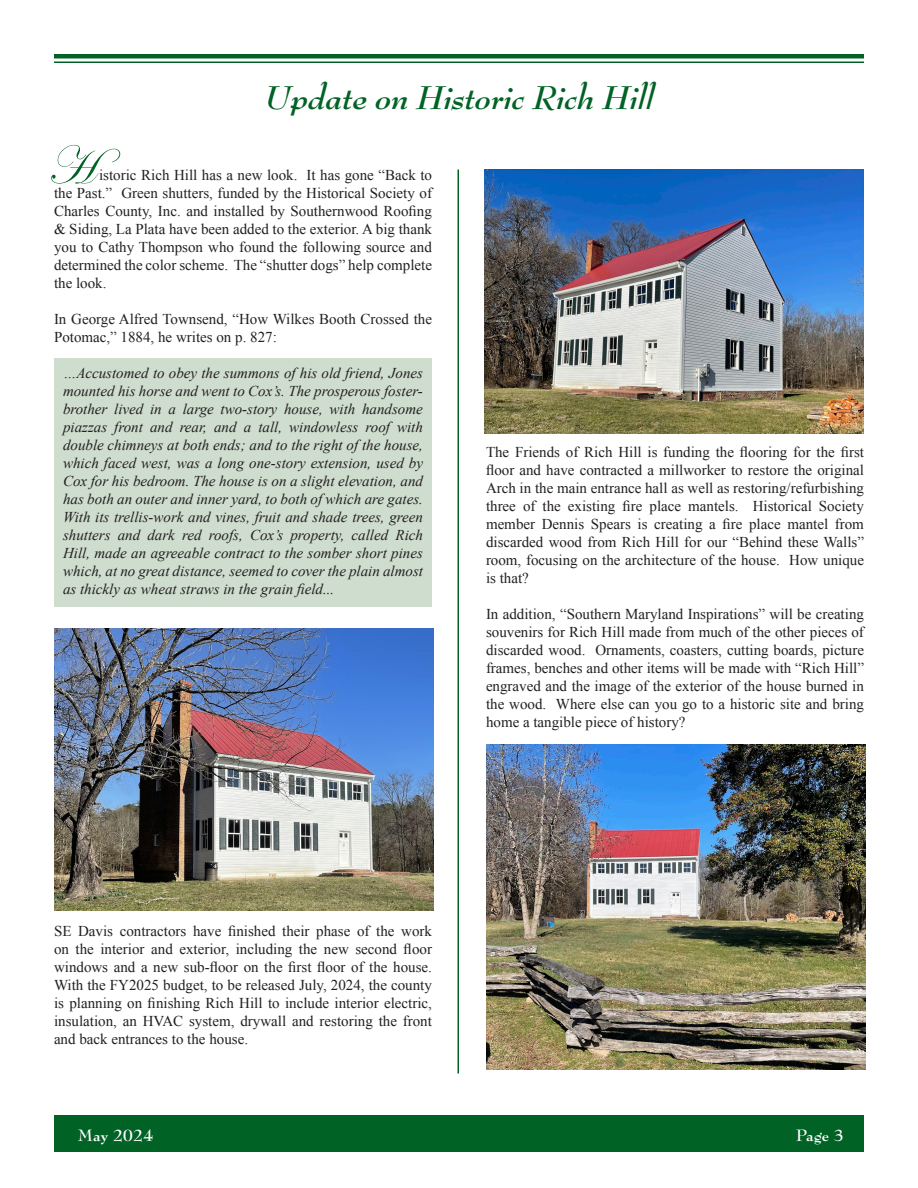
<style>
.page{position:relative;width:918px;height:1188px;background:#fff}
.page>*{position:absolute;margin:0;border:0;box-sizing:border-box;transform-origin:0 0}
.t1{font:54px "Edwardian Script ITC";color:#006224}
.t2{font:italic 700 36px "Bernhard Modern Std";color:#006224}
.t3{font:700 18px "Bernhard Modern Std";letter-spacing:-.01em;color:#fff}
.t4{font:15px/18px "Times New Roman";color:#231f20;text-align:justify}
.t5{font:italic 15px/18px "Times New Roman";color:#231f20;text-align:justify}
</style>
<div class="page">
<div style="left:54px;top:358px;width:378px;height:249px;background:#ceddce"></div>
<hr style="left:54px;top:54px;width:810px;height:4px;background:#006224">
<hr style="left:54px;top:61px;width:810px;height:2px;background:#006224">
<div style="left:54px;top:1116px;width:809px;height:36px;background:#006224"></div>
<hr style="left:458px;top:170px;width:1px;height:904px;background:#006224">
<img style="left:54px;top:629px;width:379px;height:282px">
<img style="left:485px;top:170px;width:379px;height:263px">
<img style="left:486px;top:745px;width:379px;height:324px">
<h2 class="t2" style="left:264px;top:78px;width:391px">Update on Historic Rich Hill</h2>
<h1 class="t1" style="left:46px;top:136px;width:75px">H</h1>
<p class="t4" style="left:54px;top:166px;width:380px;text-indent:45px">istoric Rich Hill has a new look. It has gone “Back to the Past.” Green shutters, funded by the Historical Society of Charles County, Inc. and installed by Southernwood Roofing &amp; Siding, La Plata have been added to the exterior. A big thank you to Cathy Thompson who found the following source and determined the color scheme. The “shutter dogs” help complete the look.</p>
<p class="t4" style="left:54px;top:310px;width:379px">In George Alfred Townsend, “How Wilkes Booth Crossed the<br>Potomac,” 1884, he writes on p. 827:</p>
<p class="t5" style="left:63px;top:364px;width:362px">…Accustomed to obey the summons of his old friend, Jones mounted his horse and went to Cox’s. The prosperous foster&shy;brother lived in a large two-story house, with handsome piazzas front and rear, and a tall, windowless roof with double chimneys at both ends; and to the right of the house, which faced west, was a long one-story extension, used by Cox for his bedroom. The house is on a slight elevation, and has both an outer and inner yard, to both of which are gates.<br>With its trellis-work and vines, fruit and shade trees, green shutters and dark red roofs, Cox’s property, called Rich Hill, made an agreeable contract to the somber short pines which, at no great distance, seemed to cover the plain almost as thickly as wheat straws in the grain field...</p>
<p class="t4" style="left:486px;top:443px;width:380px">The Friends of Rich Hill is funding the flooring for the first floor and have contracted a millworker to restore the original Arch in the main entrance hall as well as restoring/refurbishing three of the existing fire place mantels. Historical Society member Dennis Spears is creating a fire place mantel from discarded wood from Rich Hill for our “Behind these Walls” room, focusing on the architecture of the house. How unique is that?</p>
<p class="t4" style="left:486px;top:605px;width:380px">In addition, “Southern Maryland Inspirations” will be creating souvenirs for Rich Hill made from much of the other pieces of discarded wood. Ornaments, coasters, cutting boards, picture frames, benches and other items will be made with “Rich Hill” engraved and the image of the exterior of the house burned in the wood. Where else can you go to a historic site and bring home a tangible piece of history?</p>
<p class="t4" style="left:54px;top:922px;width:380px">SE Davis contractors have finished their phase of the work on the interior and exterior, including the new second floor windows and a new sub-floor on the first floor of the house.<br>With the FY2025 budget, to be released July, 2024, the county is planning on finishing Rich Hill to include interior electric, insulation, an HVAC system, drywall and restoring the front and back entrances to the house.</p>
<p class="t3" style="left:78px;top:1126px;width:77px">May 2024</p>
<p class="t3" style="left:796px;top:1126px;width:49px">Page 3</p>
</div>
